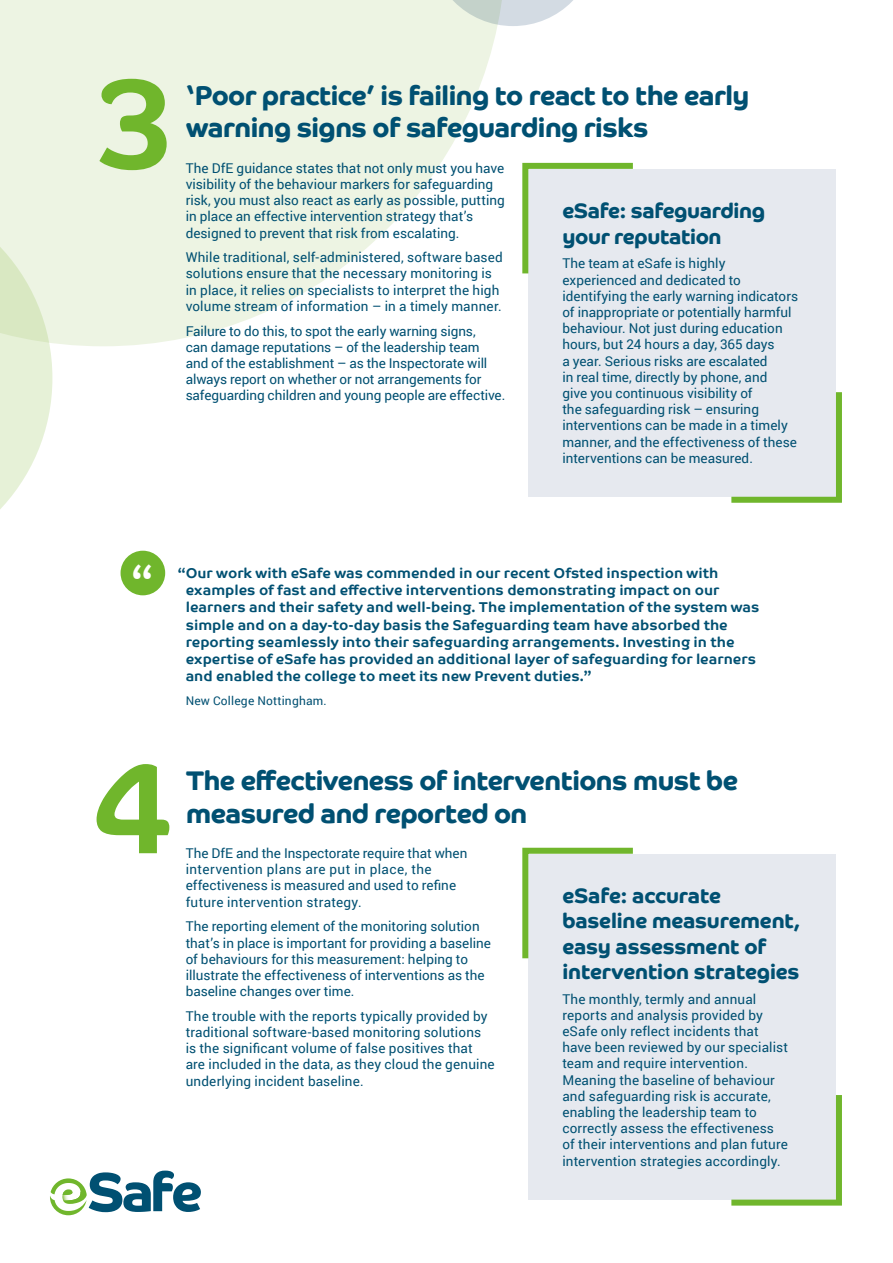
<style>
.page{position:relative;width:893px;height:1263px;background:#fff}
.page>*{position:absolute;margin:0;border:0;box-sizing:border-box;transform-origin:0 0}
.t1{font:129.75px "Co Text Bd";color:#70b62c}
.t2{font:39px "Co Text Bd";color:#fff}
.t3{font:27px "Co Headline Bd";letter-spacing:-.015em;color:#005072}
.t4{font:21px/25.2px "Co Headline Bd";letter-spacing:-.01em;color:#005072}
.t5{font:14.25px/17.1px "Co Text Bd";color:#005072}
.t6{font:13.5px/16.2px "Roboto";letter-spacing:.005em;color:#005072}
.t7{font:12px "Roboto";letter-spacing:.015em;color:#005072}
</style>
<div class="page">
<svg style="left:50px;top:1170px;width:151px;height:45px"></svg>
<svg style="left:0;top:0;width:497px;height:346px;fill:#edf4e3"></svg>
<div style="left:528px;top:854px;width:308px;height:345px;background:#e6e9ef"></div>
<svg style="left:522px;top:847px;width:111px;height:112px"></svg>
<svg style="left:725px;top:1095px;width:117px;height:111px"></svg>
<div style="left:528px;top:169px;width:308px;height:328px;background:#e6e9ef"></div>
<svg style="left:522px;top:162px;width:111px;height:112px"></svg>
<svg style="left:731px;top:392px;width:111px;height:111px"></svg>
<div style="left:121px;top:551px;width:44px;height:44px;background:#70b62c;border-radius:50%"></div>
<svg style="left:0;top:187px;width:52px;height:322px;background:#e8f1db"></svg>
<svg style="left:429px;top:0;width:144px;height:26px;background:#dde5e1"></svg>
<h1 class="t1" style="left:91px;top:43px;width:86px">3</h1>
<h3 class="t3" style="left:186px;top:79px;width:565px">‘Poor practice’ is failing to react to the early</h3>
<h3 class="t3" style="left:186px;top:111px;width:464px">warning signs of safeguarding risks</h3>
<p class="t6" style="left:186px;top:159px;width:321px">The DfE guidance states that not only must you have visibility of the behaviour markers for safeguarding risk, you must also react as early as possible, putting in place an effective intervention strategy that’s designed to prevent that risk from escalating.</p>
<p class="t6" style="left:186px;top:249px;width:319px">While traditional, self-administered, software based solutions ensure that the necessary monitoring is in place, it relies on specialists to interpret the high volume stream of information – in a timely manner.</p>
<p class="t6" style="left:186px;top:322px;width:321px">Failure to do this, to spot the early warning signs,<br>can damage reputations – of the leadership team and of the establishment – as the Inspectorate will always report on whether or not arrangements for safeguarding children and young people are effective.</p>
<h3 class="t4" style="left:562px;top:199px;width:204px">eSafe: safeguarding your reputation</h3>
<p class="t6" style="left:562px;top:255px;width:237px">The team at eSafe is highly experienced and dedicated to identifying the early warning indicators of inappropriate or potentially harmful behaviour. Not just during education hours, but 24 hours a day, 365 days<br>a year. Serious risks are escalated<br>in real time, directly by phone, and<br>give you continuous visibility of<br>the safeguarding risk – ensuring interventions can be made in a timely manner, and the effectiveness of these interventions can be measured.</p>
<h2 class="t2" style="left:131px;top:555px;width:23px">“</h2>
<p class="t5" style="left:186px;top:565px;width:575px;text-indent:-8px">“Our work with eSafe was commended in our recent Ofsted inspection with examples of fast and effective interventions demonstrating impact on our learners and their safety and well-being. The implementation of the system was simple and on a day-to-day basis the Safeguarding team have absorbed the reporting seamlessly into their safeguarding arrangements. Investing in the expertise of eSafe has provided an additional layer of safeguarding for learners and enabled the college to meet its new Prevent duties.”</p>
<p class="t7" style="left:186px;top:693px;width:143px">New College Nottingham.</p>
<h1 class="t1" style="left:91px;top:728px;width:86px">4</h1>
<h3 class="t3" style="left:186px;top:764px;width:553px">The effectiveness of interventions must be</h3>
<h3 class="t3" style="left:186px;top:797px;width:343px">measured and reported on</h3>
<p class="t6" style="left:186px;top:845px;width:283px">The DfE and the Inspectorate require that when intervention plans are put in place, the effectiveness is measured and used to refine future intervention strategy.</p>
<p class="t6" style="left:186px;top:918px;width:307px">The reporting element of the monitoring solution that’s in place is important for providing a baseline of behaviours for this measurement: helping to illustrate the effectiveness of interventions as the baseline changes over time.</p>
<p class="t6" style="left:186px;top:1007px;width:311px">The trouble with the reports typically provided by traditional software-based monitoring solutions is the significant volume of false positives that are included in the data, as they cloud the genuine underlying incident baseline.</p>
<h3 class="t4" style="left:562px;top:883px;width:240px">eSafe: accurate baseline measurement, easy assessment of intervention strategies</h3>
<p class="t6" style="left:562px;top:990px;width:227px">The monthly, termly and annual reports and analysis provided by eSafe only reflect incidents that have been reviewed by our specialist team and require intervention.<br>Meaning the baseline of behaviour and safeguarding risk is accurate, enabling the leadership team to correctly assess the effectiveness of their interventions and plan future intervention strategies accordingly.</p>
</div>
